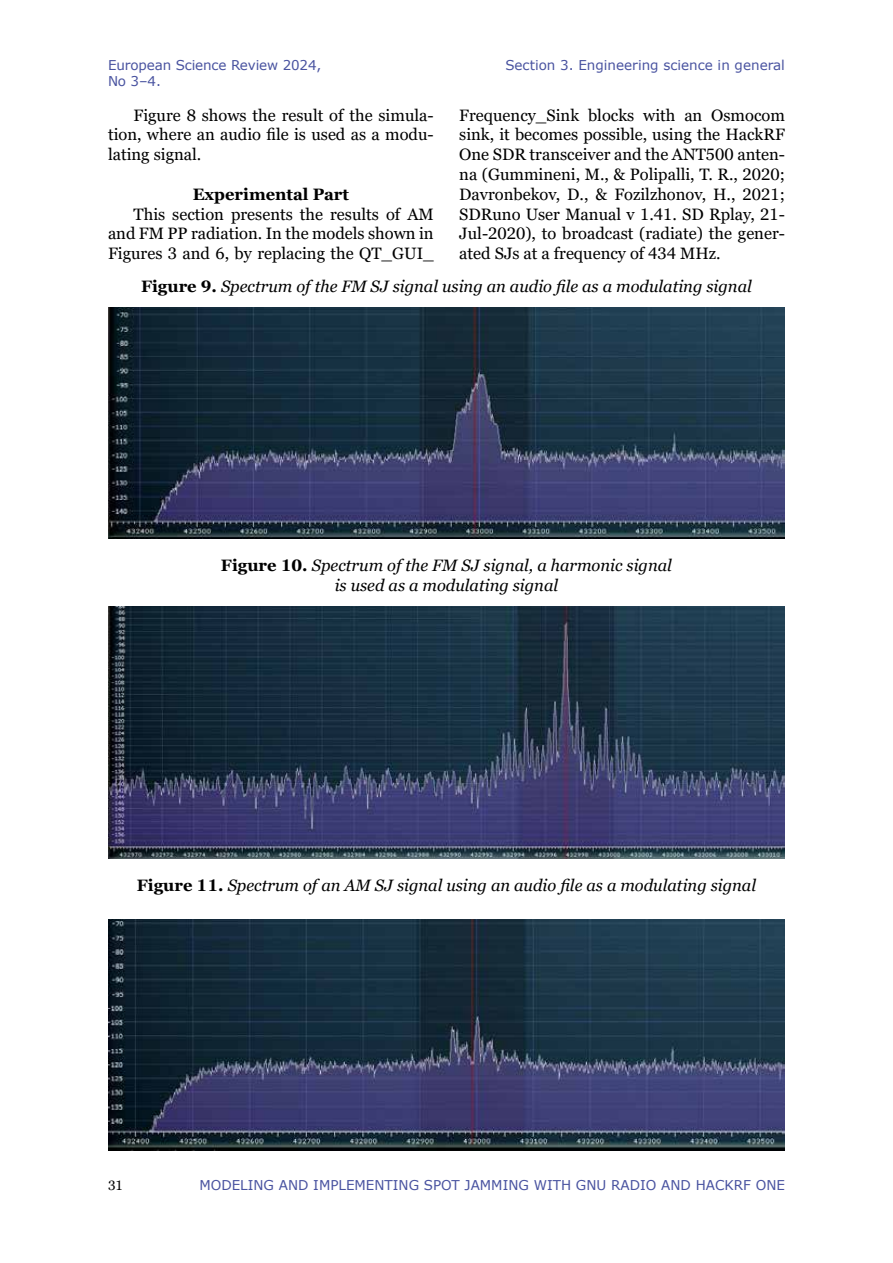
<style>
.page{position:relative;width:893px;height:1263px;background:#fff}
.page>*{position:absolute;margin:0;border:0;box-sizing:border-box;transform-origin:0 0}
.t1{font:16.5px/19.8px "Georgia Pro";color:#000;text-align:justify}
.t2{font:italic 16.5px/19.8px "Georgia Pro";color:#000;text-align:center}
.t3{font:700 16.5px "Georgia Pro";color:#000}
.t4{font:13.5px/16.2px "Verdana";color:#4953a0}
.t5{font:13.5px "Georgia Pro";color:#000}
.s1{font-weight:700;font-style:normal}
</style>
<div class="page">
<img style="left:109px;top:308px;width:675px;height:230px">
<img style="left:108px;top:607px;width:677px;height:251px">
<img style="left:108px;top:920px;width:676px;height:230px">
<p class="t4" style="left:108px;top:57px;width:215px">European Science Review 2024,<br>No 3–4.</p>
<p class="t4" style="left:505px;top:57px;width:281px">Section 3. Engineering science in general</p>
<p class="t1" style="left:108px;top:106px;width:327px;text-indent:26px">Figure 8 shows the result of the simula&shy;tion, where an audio file is used as a modu&shy;lating signal.</p>
<p class="t3" style="left:193px;top:185px;width:158px">Experimental Part</p>
<p class="t1" style="left:108px;top:205px;width:327px;text-indent:26px">This section presents the results of AM and FM PP radiation. In the models shown in Figures 3 and 6, by replacing the QT_GUI_</p>
<p class="t1" style="left:459px;top:106px;width:327px">Frequency_Sink blocks with an Osmocom sink, it becomes possible, using the HackRF One SDR transceiver and the ANT500 anten&shy;na (Gummineni, M., &amp; Polipalli, T. R., 2020; Davronbekov, D., &amp; Fozilzhonov, H., 2021; SDRuno User Manual v 1.41. SD Rplay, 21- Jul‑2020), to broadcast (radiate) the gener&shy;ated SJs at a frequency of 434 MHz.</p>
<p class="t2" style="left:141px;top:277px;width:612px"><span class="s1">Figure 9.</span> Spectrum of the FM SJ signal using an audio file as a modulating signal</p>
<p class="t2" style="left:221px;top:556px;width:452px"><span class="s1">Figure 10.</span> Spectrum of the FM SJ signal, a harmonic signal is used as a modulating signal</p>
<p class="t2" style="left:137px;top:876px;width:621px"><span class="s1">Figure 11.</span> Spectrum of an AM SJ signal using an audio file as a modulating signal</p>
<p class="t5" style="left:108px;top:1178px;width:17px">31</p>
<p class="t4" style="left:199px;top:1177px;width:587px">MODELING AND IMPLEMENTING SPOT JAMMING WITH GNU RADIO AND HACKRF ONE</p>
</div>
